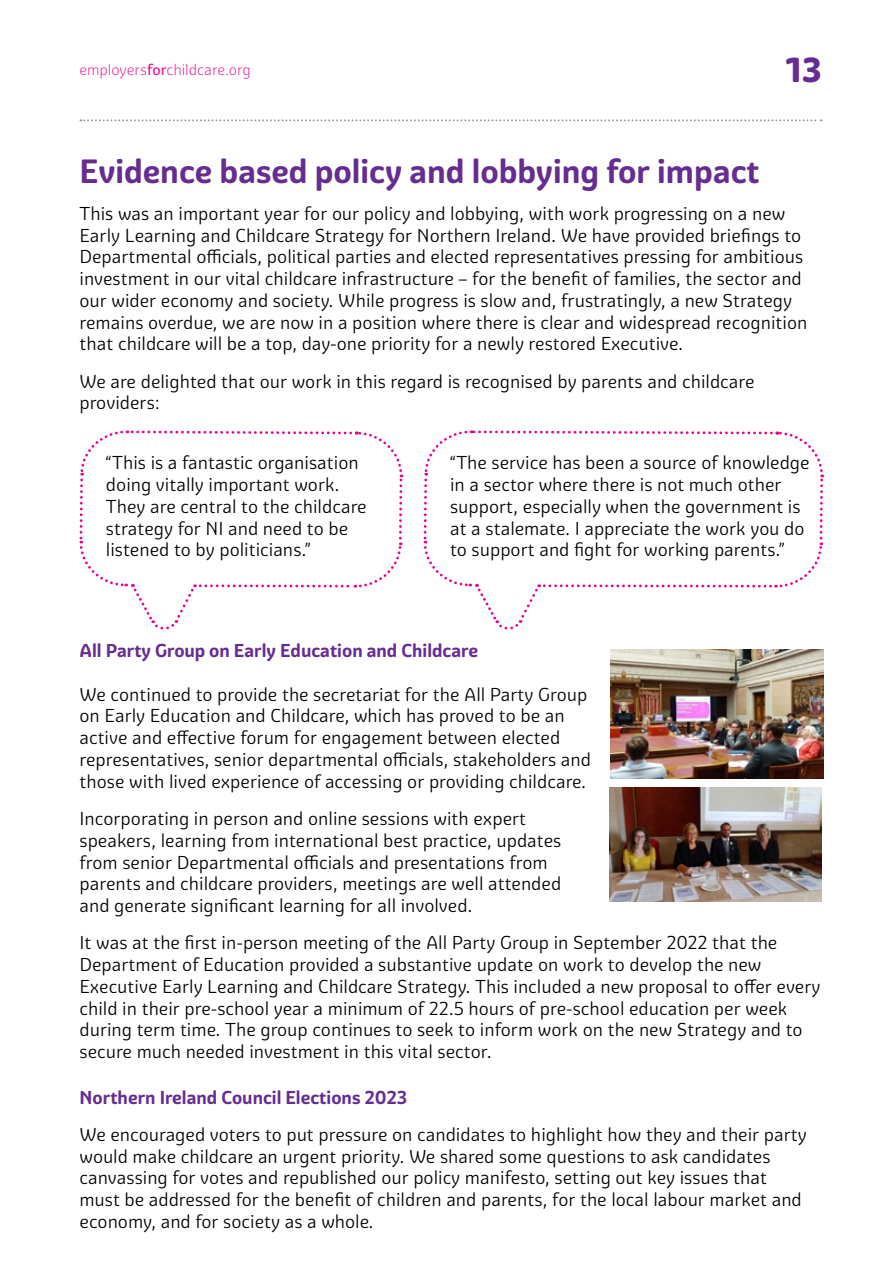
<style>
.page{position:relative;width:893px;height:1263px;background:#fff}
.page>*{position:absolute;margin:0;border:0;box-sizing:border-box;transform-origin:0 0}
.t1{font:800 33.6px "Graviola Soft";color:#662d91}
.t2{font:700 32.7px "Graviola Soft";color:#662d91}
.t3{font:18.15px/21.8px "Graviola Soft";color:#000}
.t4{font:700 18.15px "Graviola Soft";color:#662d91}
.t5{font:300 15px "Graviola Soft";letter-spacing:-.005em;color:#ec008c}
.s1{font-weight:400}
</style>
<div class="page">
<svg style="left:80px;top:119px;width:742px;height:2px"></svg>
<svg style="left:79px;top:430px;width:325px;height:200px"></svg>
<svg style="left:423px;top:430px;width:401px;height:200px"></svg>
<img style="left:609px;top:788px;width:213px;height:114px">
<img style="left:611px;top:650px;width:212px;height:128px">
<p class="t5" style="left:80px;top:61px;width:173px">employers<span class="s1">for</span>childcare.org</p>
<h1 class="t1" style="left:785px;top:48px;width:38px">13</h1>
<h2 class="t2" style="left:80px;top:150px;width:682px">Evidence based policy and lobbying for impact</h2>
<p class="t3" style="left:80px;top:203px;width:729px">This was an important year for our policy and lobbying, with work progressing on a new Early Learning and Childcare Strategy for Northern Ireland. We have provided briefings to Departmental officials, political parties and elected representatives pressing for ambitious investment in our vital childcare infrastructure – for the benefit of families, the sector and our wider economy and society. While progress is slow and, frustratingly, a new Strategy remains overdue, we are now in a position where there is clear and widespread recognition that childcare will be a top, day-one priority for a newly restored Executive.</p>
<p class="t3" style="left:80px;top:371px;width:677px">We are delighted that our work in this regard is recognised by parents and childcare providers:</p>
<p class="t3" style="left:106px;top:452px;width:262px">“This is a fantastic organisation doing vitally important work.<br>They are central to the childcare strategy for NI and need to be listened to by politicians.”</p>
<p class="t3" style="left:450px;top:452px;width:361px">“The service has been a source of knowledge in a sector where there is not much other support, especially when the government is at a stalemate. I appreciate the work you do to support and fight for working parents.”</p>
<p class="t4" style="left:80px;top:639px;width:400px">All Party Group on Early Education and Childcare</p>
<p class="t3" style="left:80px;top:683px;width:513px">We continued to provide the secretariat for the All Party Group on Early Education and Childcare, which has proved to be an active and effective forum for engagement between elected representatives, senior departmental officials, stakeholders and those with lived experience of accessing or providing childcare.</p>
<p class="t3" style="left:80px;top:808px;width:483px">Incorporating in person and online sessions with expert speakers, learning from international best practice, updates from senior Departmental officials and presentations from parents and childcare providers, meetings are well attended and generate significant learning for all involved.</p>
<p class="t3" style="left:80px;top:932px;width:742px">It was at the first in-person meeting of the All Party Group in September 2022 that the Department of Education provided a substantive update on work to develop the new Executive Early Learning and Childcare Strategy. This included a new proposal to offer every child in their pre-school year a minimum of 22.5 hours of pre-school education per week during term time. The group continues to seek to inform work on the new Strategy and to secure much needed investment in this vital sector.</p>
<p class="t4" style="left:80px;top:1086px;width:329px">Northern Ireland Council Elections 2023</p>
<p class="t3" style="left:80px;top:1124px;width:729px">We encouraged voters to put pressure on candidates to highlight how they and their party would make childcare an urgent priority. We shared some questions to ask candidates canvassing for votes and republished our policy manifesto, setting out key issues that must be addressed for the benefit of children and parents, for the local labour market and economy, and for society as a whole.</p>
</div>
